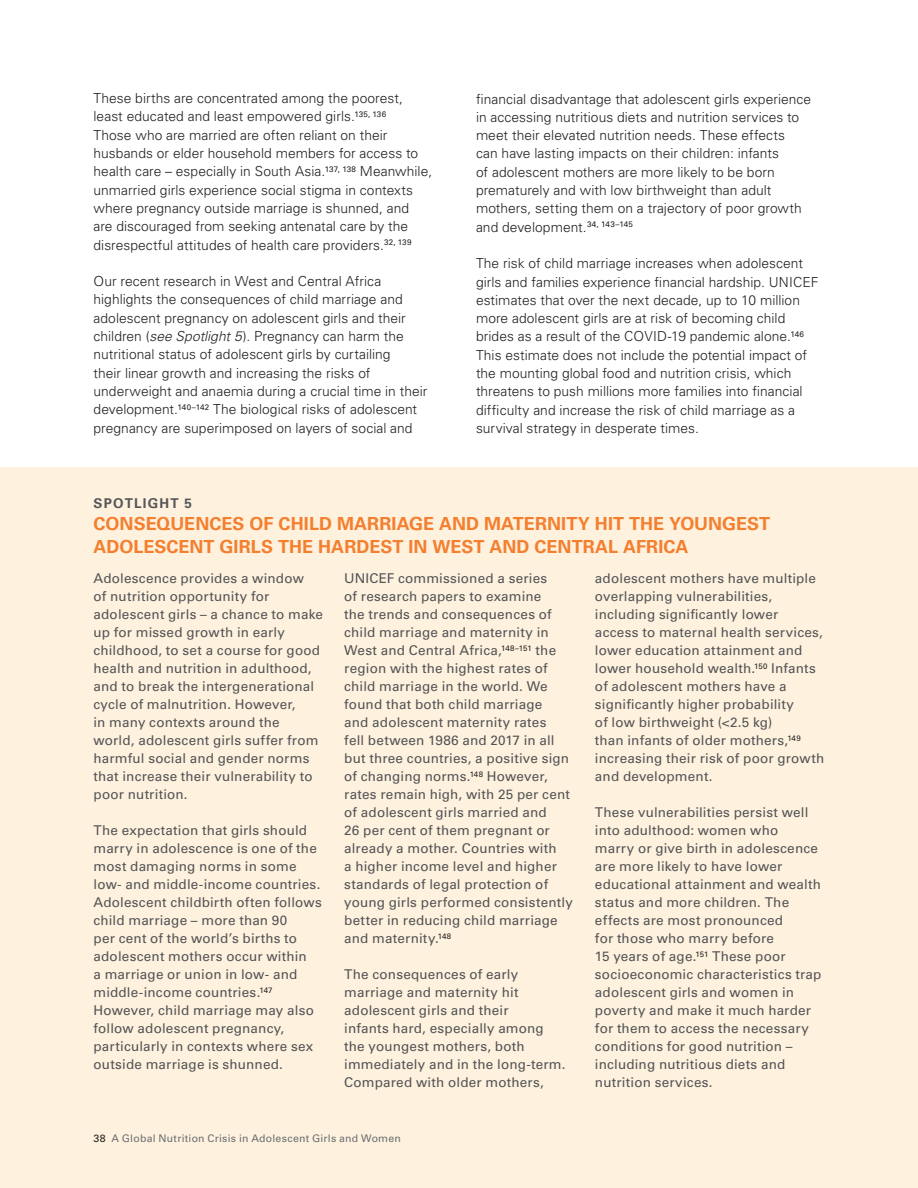
<style>
.page{position:relative;width:918px;height:1188px;background:#fff}
.page>*{position:absolute;margin:0;border:0;box-sizing:border-box;transform-origin:0 0}
.box_title_ch2{font:700 18px/22.5px "Univers LT Std";color:#f47f2f}
.copy{font:300 13.8px/18.3px "Univers LT Std";letter-spacing:.005em;color:#231f20}
.box_text_2{font:13.5px/18px "Univers LT Std";letter-spacing:.01em;color:#535355}
.finding{font:700 13.5px "Univers LT Std";letter-spacing:.09em;color:#57585a}
.message_text{font:10.5px "Univers LT Std";letter-spacing:.02em;color:#6c6d70}
.s1{font-style:italic}
.s2{color:#231f20}
</style>
<div class="page">
<div style="left:0;top:468px;width:918px;height:720px;background:#fef2df"></div>
<p class="copy" style="left:94px;top:89px;width:340px">These births are concentrated among the poorest, least educated and least empowered girls.<sup>135,</sup> <sup>136<br></sup>Those who are married are often reliant on their husbands or elder household members for access to health care – especially in South Asia.<sup>137,</sup> <sup>138</sup> Meanwhile, unmarried girls experience social stigma in contexts where pregnancy outside marriage is shunned, and<br>are discouraged from seeking antenatal care by the disrespectful attitudes of health care providers.<sup>32,</sup> <sup>139</sup></p>
<p class="copy" style="left:94px;top:272px;width:335px">Our recent research in West and Central Africa highlights the consequences of child marriage and adolescent pregnancy on adolescent girls and their children (<span class="s1">see Spotlight 5</span>). Pregnancy can harm the nutritional status of adolescent girls by curtailing<br>their linear growth and increasing the risks of underweight and anaemia during a crucial time in their development.<sup>140–142</sup> The biological risks of adolescent pregnancy are superimposed on layers of social and</p>
<p class="copy" style="left:476px;top:90px;width:337px">financial disadvantage that adolescent girls experience in accessing nutritious diets and nutrition services to meet their elevated nutrition needs. These effects<br>can have lasting impacts on their children: infants<br>of adolescent mothers are more likely to be born prematurely and with low birthweight than adult mothers, setting them on a trajectory of poor growth and development.<sup>34,</sup> <sup>143–145</sup></p>
<p class="copy" style="left:476px;top:254px;width:344px">The risk of child marriage increases when adolescent girls and families experience financial hardship. UNICEF estimates that over the next decade, up to 10 million more adolescent girls are at risk of becoming child brides as a result of the COVID-19 pandemic alone.<sup>146<br></sup>This estimate does not include the potential impact of the mounting global food and nutrition crisis, which threatens to push millions more families into financial difficulty and increase the risk of child marriage as a survival strategy in desperate times.</p>
<p class="finding" style="left:94px;top:495px;width:100px">SPOTLIGHT 5</p>
<p class="box_title_ch2" style="left:94px;top:513px;width:678px">CONSEQUENCES OF CHILD MARRIAGE AND MATERNITY HIT THE YOUNGEST<br>ADOLESCENT GIRLS THE HARDEST IN WEST AND CENTRAL AFRICA</p>
<p class="box_text_2" style="left:94px;top:570px;width:231px">Adolescence provides a window<br>of nutrition opportunity for adolescent girls – a chance to make up for missed growth in early childhood, to set a course for good health and nutrition in adulthood, and to break the intergenerational cycle of malnutrition. However,<br>in many contexts around the world, adolescent girls suffer from harmful social and gender norms that increase their vulnerability to poor nutrition.</p>
<p class="box_text_2" style="left:94px;top:822px;width:230px">The expectation that girls should marry in adolescence is one of the most damaging norms in some low- and middle-income countries.<br>Adolescent childbirth often follows child marriage – more than 90<br>per cent of the world’s births to adolescent mothers occur within<br>a marriage or union in low- and middle-income countries.<sup>147<br></sup>However, child marriage may also follow adolescent pregnancy, particularly in contexts where sex outside marriage is shunned.</p>
<p class="box_text_2" style="left:344px;top:570px;width:230px">UNICEF commissioned a series<br>of research papers to examine<br>the trends and consequences of child marriage and maternity in<br>West and Central Africa,<sup>148–151</sup> the region with the highest rates of child marriage in the world. We found that both child marriage<br>and adolescent maternity rates<br>fell between 1986 and 2017 in all but three countries, a positive sign of changing norms.<sup>148</sup> However, rates remain high, with 25 per cent of adolescent girls married and<br>26 per cent of them pregnant or already a mother. Countries with<br>a higher income level and higher standards of legal protection of young girls performed consistently better in reducing child marriage and maternity.<sup>148</sup></p>
<p class="box_text_2" style="left:344px;top:966px;width:223px">The consequences of early marriage and maternity hit adolescent girls and their<br>infants hard, especially among the youngest mothers, both immediately and in the long-term.<br>Compared with older mothers,</p>
<p class="box_text_2" style="left:595px;top:570px;width:231px">adolescent mothers have multiple overlapping vulnerabilities, including significantly lower access to maternal health services, lower education attainment and lower household wealth.<sup>150</sup> Infants of adolescent mothers have a significantly higher probability<br>of low birthweight (&lt;2.5 kg)<br>than infants of older mothers,<sup>149 </sup>increasing their risk of poor growth and development.</p>
<p class="box_text_2" style="left:595px;top:804px;width:228px">These vulnerabilities persist well into adulthood: women who<br>marry or give birth in adolescence are more likely to have lower educational attainment and wealth status and more children. The effects are most pronounced<br>for those who marry before<br>15 years of age.<sup>151</sup> These poor socioeconomic characteristics trap adolescent girls and women in poverty and make it much harder for them to access the necessary conditions for good nutrition – including nutritious diets and nutrition services.</p>
<p class="message_text" style="left:94px;top:1133px;width:309px"><span class="s2">38</span> A Global Nutrition Crisis in Adolescent Girls and Women</p>
</div>
